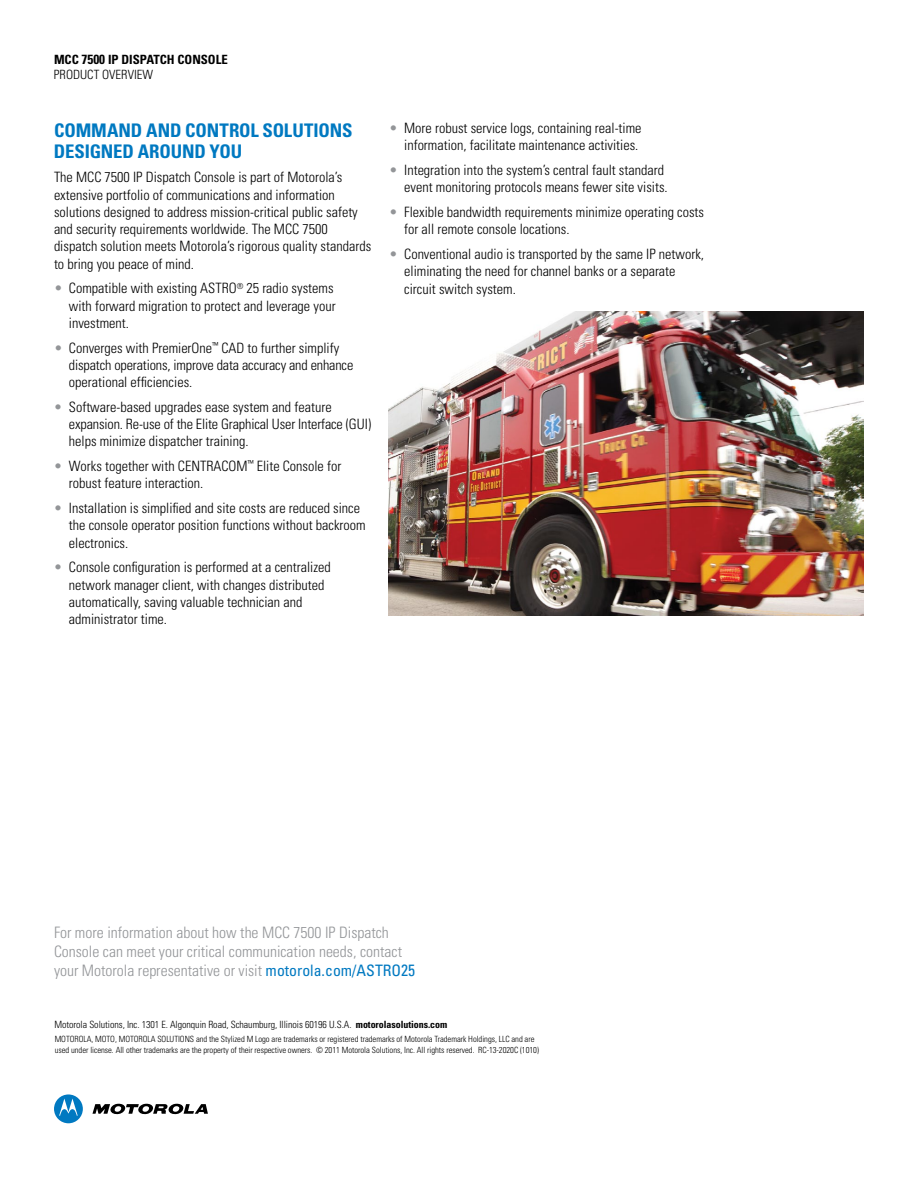
<style>
.page{position:relative;width:918px;height:1188px;background:#fff}
.page>*{position:absolute;margin:0;border:0;box-sizing:border-box;transform-origin:0 0}
.t1{font:700 condensed 18.75px "Univers";color:#0079c1}
.t2{font:300 condensed 15.75px/18.9px "Univers";color:#939598}
.t3{font:300 condensed 14.25px/17.2px "Univers";color:#000}
.t4{font:700 condensed 12.75px/15.3px "Univers";color:#000}
.t5{font:300 condensed 10.05px "Univers";letter-spacing:-.005em;color:#000}
.t6{font:300 condensed 8.55px/10.2px "Univers";letter-spacing:-.005em;color:#000}
.s1{font-size:13.2px}
.s2{font-weight:300}
.s3{color:#939598}
.s4{font-weight:400;color:#0079c1}
.s5{font-weight:400;font-size:16.35px;color:#0079c1}
.s6{font-weight:700}
</style>
<div class="page">
<img style="left:388px;top:312px;width:475px;height:303px">
<svg style="left:54px;top:1094px;width:29px;height:29px"></svg>
<svg style="left:92px;top:1104px;width:116px;height:11px"></svg>
<p class="t4" style="left:54px;top:51px;width:175px">MCC <span class="s1">7500</span> IP DISPATCH CONSOLE<br><span class="s2">PRODUCT OVERVIEW</span></p>
<h1 class="t1" style="left:54px;top:118px;width:25px">COMMAND</h1>
<h1 class="t1" style="left:146px;top:118px;width:13px">AND</h1>
<h1 class="t1" style="left:185px;top:118px;width:22px">CONTROL</h1>
<h1 class="t1" style="left:262px;top:118px;width:53px">SOLUTIONS</h1>
<h1 class="t1" style="left:54px;top:140px;width:22px">DESIGNED</h1>
<h1 class="t1" style="left:138px;top:140px;width:106px">AROUND YOU</h1>
<p class="t3" style="left:54px;top:169px;width:319px">The MCC 7500 IP Dispatch Console is part of Motorola’s extensive portfolio of communications and information solutions designed to address mission-critical public safety and security requirements worldwide. The MCC 7500 dispatch solution meets Motorola’s rigorous quality standards to bring you peace of mind.</p>
<p class="t3" style="left:69px;top:280px;width:268px;text-indent:-15px"><span class="s3">•</span> Compatible with existing ASTRO<sup>®</sup> 25 radio systems with forward migration to protect and leverage your investment.</p>
<p class="t3" style="left:69px;top:339px;width:286px;text-indent:-15px"><span class="s3">•</span> Converges with PremierOne<sup>™</sup> CAD to further simplify dispatch operations, improve data accuracy and enhance operational efficiencies.</p>
<p class="t3" style="left:69px;top:398px;width:304px;text-indent:-15px"><span class="s3">•</span> Software-based upgrades ease system and feature expansion. Re-use of the Elite Graphical User Interface (GUI) helps minimize dispatcher training.</p>
<p class="t3" style="left:69px;top:458px;width:274px;text-indent:-15px"><span class="s3">•</span> Works together with CENTRACOM<sup>™</sup> Elite Console for robust feature interaction.</p>
<p class="t3" style="left:69px;top:500px;width:298px;text-indent:-15px"><span class="s3">•</span> Installation is simplified and site costs are reduced since the console operator position functions without backroom electronics.</p>
<p class="t3" style="left:69px;top:559px;width:263px;text-indent:-15px"><span class="s3">•</span> Console configuration is performed at a centralized network manager client, with changes distributed automatically, saving valuable technician and administrator time.</p>
<p class="t3" style="left:389px;top:119px;width:254px;text-align:right"><span class="s3">•</span> More robust service logs, containing real-time information, facilitate maintenance activities.</p>
<p class="t3" style="left:389px;top:161px;width:280px;text-align:right"><span class="s3">•</span> Integration into the system’s central fault standard event monitoring protocols means fewer site visits.</p>
<p class="t3" style="left:404px;top:203px;width:301px;text-indent:-15px"><span class="s3">•</span> Flexible bandwidth requirements minimize operating costs for all remote console locations.</p>
<p class="t3" style="left:404px;top:245px;width:301px;text-indent:-15px"><span class="s3">•</span> Conventional audio is transported by the same IP network, eliminating the need for channel banks or a separate circuit switch system.</p>
<p class="t2" style="left:54px;top:923px;width:363px">For more information about how the MCC 7500 IP Dispatch<br>Console can meet your critical communication needs, contact your Motorola representative or visit <span class="s4">motorola.com/ASTRO</span><span class="s5">25</span></p>
<p class="t5" style="left:54px;top:1019px;width:395px">Motorola Solutions, Inc. 1301 E. Algonquin Road, Schaumburg, Illinois 60196 U.S.A. <span class="s6">MOTOROLASOLUTIONS.COM</span></p>
<p class="t6" style="left:55px;top:1034px;width:486px">MOTOROLA, MOTO, MOTOROLA SOLUTIONS and the Stylized M Logo are trademarks or registered trademarks of Motorola Trademark Holdings, LLC and are used under license. All other trademarks are the property of their respective owners. © 2011 Motorola Solutions, Inc. All rights reserved. RC-13-2020C (1010)</p>
</div>
